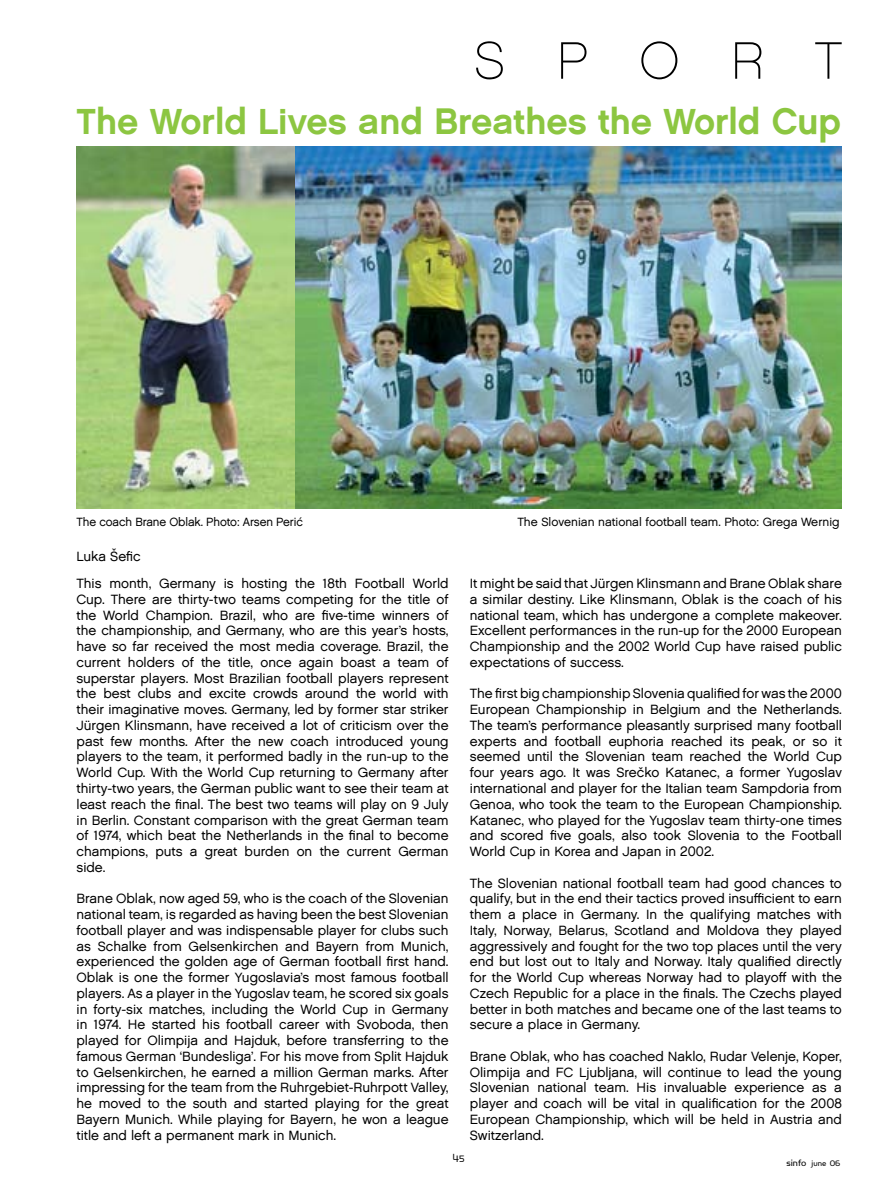
<style>
.page{position:relative;width:893px;height:1191px;background:#fff}
.page>*{position:absolute;margin:0;border:0;box-sizing:border-box;transform-origin:0 0}
.t1{font:52.5px "Chalet TT Paris Nineteen Eighty";letter-spacing:.985em;color:#000}
.t2{font:36.45px "Chalet TT New York Nineteen Sixty";color:#8cc641}
.t3{font:13.5px/15.8px "Chalet TT London Nineteen Sixty";color:#000;text-align:justify}
.t4{font:12px "Chalet TT London Nineteen Sixty";letter-spacing:-.005em;color:#000}
.t5{font:10.5px "Simian Display Orangutan";color:#000}
.t6{font:9px "Simian Display Orangutan";color:#000}
.s1{font-size:10.5px}
</style>
<div class="page">
<img style="left:77px;top:147px;width:765px;height:362px">
<h1 class="t1" style="left:474px;top:30px;width:370px">SPORT</h1>
<h2 class="t2" style="left:77px;top:98px;width:766px">The World Lives and Breathes the World Cup</h2>
<p class="t4" style="left:77px;top:514px;width:228px">The coach Brane Oblak. Photo: Arsen Perić</p>
<p class="t4" style="left:517px;top:514px;width:324px">The Slovenian national football team. Photo: Grega Wernig</p>
<p class="t3" style="left:77px;top:549px;width:66px">Luka Šefic</p>
<p class="t3" style="left:77px;top:575px;width:374px">This month, Germany is hosting the 18th Football World Cup. There are thirty-two teams competing for the title of the World Champion. Brazil, who are five-time winners of the championship, and Germany, who are this year’s hosts, have so far received the most media coverage. Brazil, the current holders of the title, once again boast a team of superstar players. Most Brazilian football players represent the best clubs and excite crowds around the world with their imaginative moves. Germany, led by former star striker Jürgen Klinsmann, have received a lot of criticism over the past few months. After the new coach introduced young players to the team, it performed badly in the run-up to the World Cup. With the World Cup returning to Germany after thirty-two years, the German public want to see their team at least reach the final. The best two teams will play on 9 July in Berlin. Constant comparison with the great German team of 1974, which beat the Netherlands in the final to become champions, puts a great burden on the current German side.</p>
<p class="t3" style="left:77px;top:890px;width:374px">Brane Oblak, now aged 59, who is the coach of the Slovenian national team, is regarded as having been the best Slovenian football player and was indispensable player for clubs such as Schalke from Gelsenkirchen and Bayern from Munich, experienced the golden age of German football first hand.<br>Oblak is one the former Yugoslavia’s most famous football players. As a player in the Yugoslav team, he scored six goals in forty-six matches, including the World Cup in Germany in 1974. He started his football career with Svoboda, then played for Olimpija and Hajduk, before transferring to the famous German ‘Bundesliga’. For his move from Split Hajduk to Gelsenkirchen, he earned a million German marks. After impressing for the team from the Ruhrgebiet-Ruhrpott Valley, he moved to the south and started playing for the great Bayern Munich. While playing for Bayern, he won a league title and left a permanent mark in Munich.</p>
<p class="t3" style="left:470px;top:575px;width:374px">It might be said that Jürgen Klinsmann and Brane Oblak share a similar destiny. Like Klinsmann, Oblak is the coach of his national team, which has undergone a complete makeover.<br>Excellent performances in the run-up for the 2000 European Championship and the 2002 World Cup have raised public expectations of success.</p>
<p class="t3" style="left:470px;top:686px;width:374px">The first big championship Slovenia qualified for was the 2000<br>European Championship in Belgium and the Netherlands.<br>The team’s performance pleasantly surprised many football experts and football euphoria reached its peak, or so it seemed until the Slovenian team reached the World Cup four years ago. It was Srečko Katanec, a former Yugoslav international and player for the Italian team Sampdoria from Genoa, who took the team to the European Championship.<br>Katanec, who played for the Yugoslav team thirty-one times and scored five goals, also took Slovenia to the Football World Cup in Korea and Japan in 2002.</p>
<p class="t3" style="left:470px;top:875px;width:374px">The Slovenian national football team had good chances to qualify, but in the end their tactics proved insufficient to earn them a place in Germany. In the qualifying matches with Italy, Norway, Belarus, Scotland and Moldova they played aggressively and fought for the two top places until the very end but lost out to Italy and Norway. Italy qualified directly for the World Cup whereas Norway had to playoff with the Czech Republic for a place in the finals. The Czechs played better in both matches and became one of the last teams to secure a place in Germany.</p>
<p class="t3" style="left:470px;top:1048px;width:374px">Brane Oblak, who has coached Naklo, Rudar Velenje, Koper, Olimpija and FC Ljubljana, will continue to lead the young Slovenian national team. His invaluable experience as a player and coach will be vital in qualification for the 2008<br>European Championship, which will be held in Austria and Switzerland.</p>
<p class="t5" style="left:453px;top:1153px;width:13px">45</p>
<p class="t6" style="left:786px;top:1158px;width:55px"><span class="s1">sinfo</span> june 06</p>
</div>
